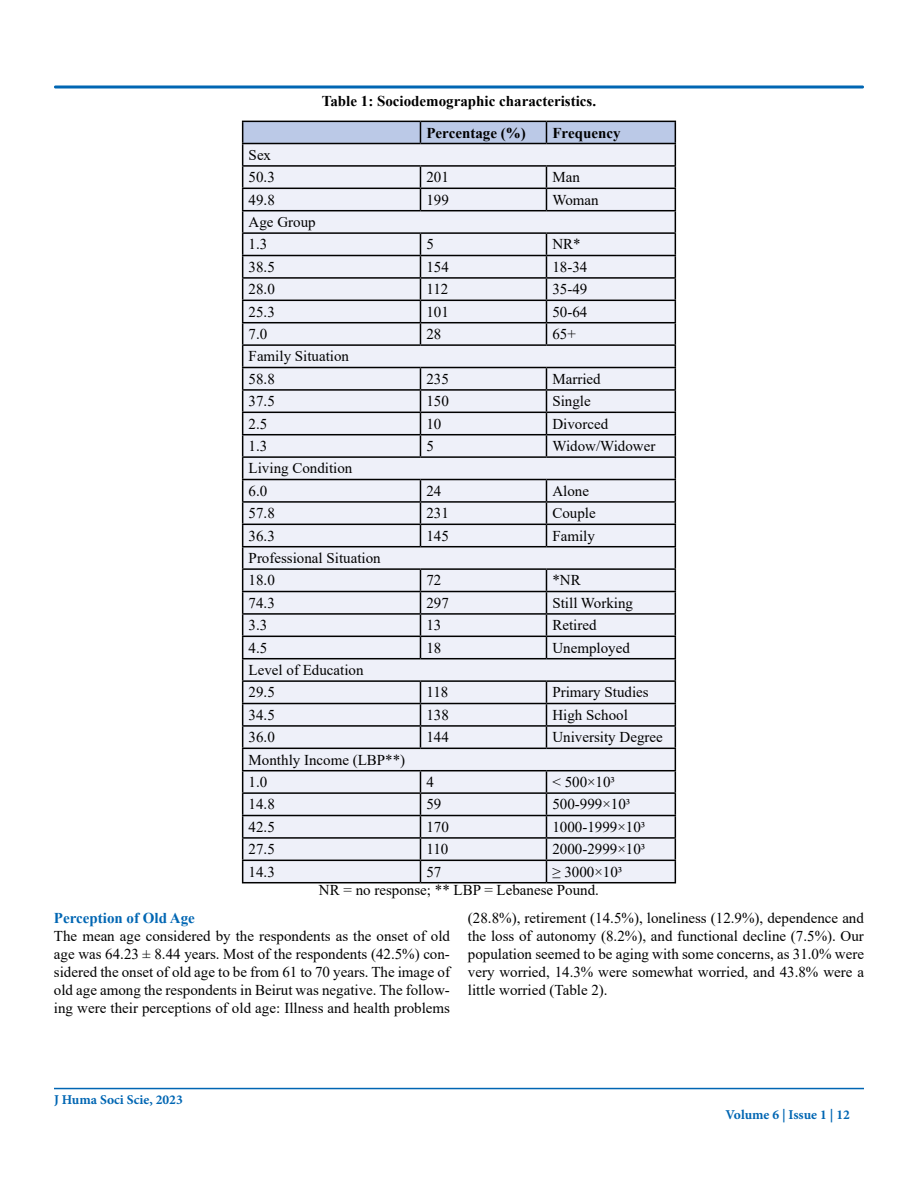
<style>
.page{position:relative;width:918px;height:1188px;background:#fff}
.page>*{position:absolute;margin:0;border:0;box-sizing:border-box;transform-origin:0 0}
.t1{font:15px/18px "Times New Roman";color:#000}
.t2{font:700 15px/32px "Times New Roman";color:#000}
.t3{font:700 15px "Times New Roman";color:#0066b3}
.t4{font:700 13.5px "Minion Pro";color:#0066b3}
</style>
<div class="page">
<hr style="left:54px;top:1088px;width:810px;height:1px;background:#0066b3">
<div style="left:54px;top:86px;width:810px;height:2px;border:2px solid #0066b3"></div>
<svg style="left:242px;top:121px;width:434px;height:761px;background:#d9dbe4"></svg>
<hr style="left:242px;top:882px;width:178px;height:1px;background:#000">
<hr style="left:420px;top:882px;width:126px;height:1px;background:#000">
<hr style="left:546px;top:882px;width:130px;height:1px;background:#000">
<p class="t1" style="left:249px;top:143px;width:28px;line-height:22.4px">Sex<br>50.3</p>
<p class="t2" style="left:426px;top:84px;width:171px;text-indent:-105px">Table 1: Sociodemographic characteristics.<br>Percentage (%)</p>
<p class="t2" style="left:552px;top:116px;width:70px">Frequency</p>
<p class="t1" style="left:426px;top:168px;width:24px">201</p>
<p class="t1" style="left:552px;top:168px;width:29px">Man</p>
<p class="t1" style="left:249px;top:190px;width:28px">49.8</p>
<p class="t1" style="left:426px;top:190px;width:24px">199</p>
<p class="t1" style="left:552px;top:190px;width:48px">Woman</p>
<p class="t1" style="left:249px;top:210px;width:69px;line-height:22.4px">Age Group<br>1.3</p>
<p class="t1" style="left:426px;top:235px;width:9px">5</p>
<p class="t1" style="left:552px;top:235px;width:30px">NR*</p>
<p class="t1" style="left:249px;top:257px;width:28px">38.5</p>
<p class="t1" style="left:426px;top:257px;width:24px">154</p>
<p class="t1" style="left:552px;top:257px;width:36px">18-34</p>
<p class="t1" style="left:249px;top:280px;width:28px">28.0</p>
<p class="t1" style="left:426px;top:280px;width:23px">112</p>
<p class="t1" style="left:552px;top:280px;width:36px">35-49</p>
<p class="t1" style="left:249px;top:302px;width:28px">25.3</p>
<p class="t1" style="left:426px;top:302px;width:24px">101</p>
<p class="t1" style="left:552px;top:302px;width:36px">50-64</p>
<p class="t1" style="left:249px;top:325px;width:20px">7.0</p>
<p class="t1" style="left:426px;top:325px;width:16px">28</p>
<p class="t1" style="left:552px;top:325px;width:25px">65+</p>
<p class="t1" style="left:249px;top:345px;width:102px;line-height:22.4px">Family Situation<br>58.8</p>
<p class="t1" style="left:426px;top:369px;width:24px">235</p>
<p class="t1" style="left:552px;top:369px;width:50px">Married</p>
<p class="t1" style="left:249px;top:392px;width:28px">37.5</p>
<p class="t1" style="left:426px;top:392px;width:24px">150</p>
<p class="t1" style="left:552px;top:392px;width:40px">Single</p>
<p class="t1" style="left:249px;top:414px;width:20px">2.5</p>
<p class="t1" style="left:426px;top:414px;width:16px">10</p>
<p class="t1" style="left:552px;top:414px;width:57px">Divorced</p>
<p class="t1" style="left:249px;top:437px;width:20px">1.3</p>
<p class="t1" style="left:426px;top:437px;width:9px">5</p>
<p class="t1" style="left:552px;top:437px;width:104px">Widow/Widower</p>
<p class="t1" style="left:249px;top:457px;width:105px;line-height:22.4px">Living Condition<br>6.0</p>
<p class="t1" style="left:426px;top:481px;width:16px">24</p>
<p class="t1" style="left:552px;top:481px;width:38px">Alone</p>
<p class="t1" style="left:249px;top:504px;width:28px">57.8</p>
<p class="t1" style="left:426px;top:504px;width:24px">231</p>
<p class="t1" style="left:552px;top:504px;width:45px">Couple</p>
<p class="t1" style="left:249px;top:526px;width:28px">36.3</p>
<p class="t1" style="left:426px;top:526px;width:24px">145</p>
<p class="t1" style="left:552px;top:526px;width:44px">Family</p>
<p class="t1" style="left:249px;top:546px;width:134px;line-height:22.4px">Professional Situation<br>18.0</p>
<p class="t1" style="left:426px;top:571px;width:16px">72</p>
<p class="t1" style="left:552px;top:571px;width:30px">*NR</p>
<p class="t1" style="left:249px;top:593px;width:28px">74.3</p>
<p class="t1" style="left:426px;top:593px;width:24px">297</p>
<p class="t1" style="left:552px;top:593px;width:82px">Still Working</p>
<p class="t1" style="left:249px;top:616px;width:20px">3.3</p>
<p class="t1" style="left:426px;top:616px;width:16px">13</p>
<p class="t1" style="left:552px;top:616px;width:46px">Retired</p>
<p class="t1" style="left:249px;top:638px;width:20px">4.5</p>
<p class="t1" style="left:426px;top:638px;width:16px">18</p>
<p class="t1" style="left:552px;top:638px;width:79px">Unemployed</p>
<p class="t1" style="left:249px;top:658px;width:116px;line-height:22.4px">Level of Education<br>29.5</p>
<p class="t1" style="left:426px;top:683px;width:23px">118</p>
<p class="t1" style="left:552px;top:683px;width:98px">Primary Studies</p>
<p class="t1" style="left:249px;top:705px;width:28px">34.5</p>
<p class="t1" style="left:426px;top:705px;width:24px">138</p>
<p class="t1" style="left:552px;top:705px;width:77px">High School</p>
<p class="t1" style="left:249px;top:728px;width:28px">36.0</p>
<p class="t1" style="left:426px;top:728px;width:24px">144</p>
<p class="t1" style="left:552px;top:728px;width:112px">University Degree</p>
<p class="t1" style="left:249px;top:748px;width:158px;line-height:22.4px">Monthly Income (LBP**)<br>1.0</p>
<p class="t1" style="left:426px;top:772px;width:9px">4</p>
<p class="t1" style="left:552px;top:772px;width:64px">&lt; 500×10³</p>
<p class="t1" style="left:249px;top:795px;width:28px">14.8</p>
<p class="t1" style="left:426px;top:795px;width:16px">59</p>
<p class="t1" style="left:552px;top:795px;width:79px">500-999×10³</p>
<p class="t1" style="left:249px;top:817px;width:28px">42.5</p>
<p class="t1" style="left:426px;top:817px;width:24px">170</p>
<p class="t1" style="left:552px;top:817px;width:94px">1000-1999×10³</p>
<p class="t1" style="left:249px;top:840px;width:28px">27.5</p>
<p class="t1" style="left:426px;top:840px;width:23px">110</p>
<p class="t1" style="left:552px;top:840px;width:94px">2000-2999×10³</p>
<p class="t1" style="left:249px;top:862px;width:28px">14.3</p>
<p class="t1" style="left:426px;top:862px;width:16px">57</p>
<p class="t1" style="left:319px;top:862px;width:305px;line-height:18.8px;text-indent:234px">≥ 3000×10³<br>NR = no response; ** LBP = Lebanese Pound.</p>
<p class="t3" style="left:54px;top:907px;width:142px">Perception of Old Age</p>
<p class="t1" style="left:54px;top:926px;width:398px;text-align:justify">The mean age considered by the respondents as the onset of old age was 64.23 ± 8.44 years. Most of the respondents (42.5%) con&shy;sidered the onset of old age to be from 61 to 70 years. The image of old age among the respondents in Beirut was negative. The follow&shy;ing were their perceptions of old age: Illness and health problems</p>
<p class="t1" style="left:468px;top:908px;width:398px;text-align:justify">(28.8%), retirement (14.5%), loneliness (12.9%), dependence and the loss of autonomy (8.2%), and functional decline (7.5%). Our population seemed to be aging with some concerns, as 31.0% were very worried, 14.3% were somewhat worried, and 43.8% were a little worried (Table 2).</p>
<p class="t4" style="left:54px;top:1090px;width:130px">J Huma Soci Scie, 2023</p>
<p class="t4" style="left:726px;top:1105px;width:126px">Volume 6 | Issue 1 | 12</p>
</div>
